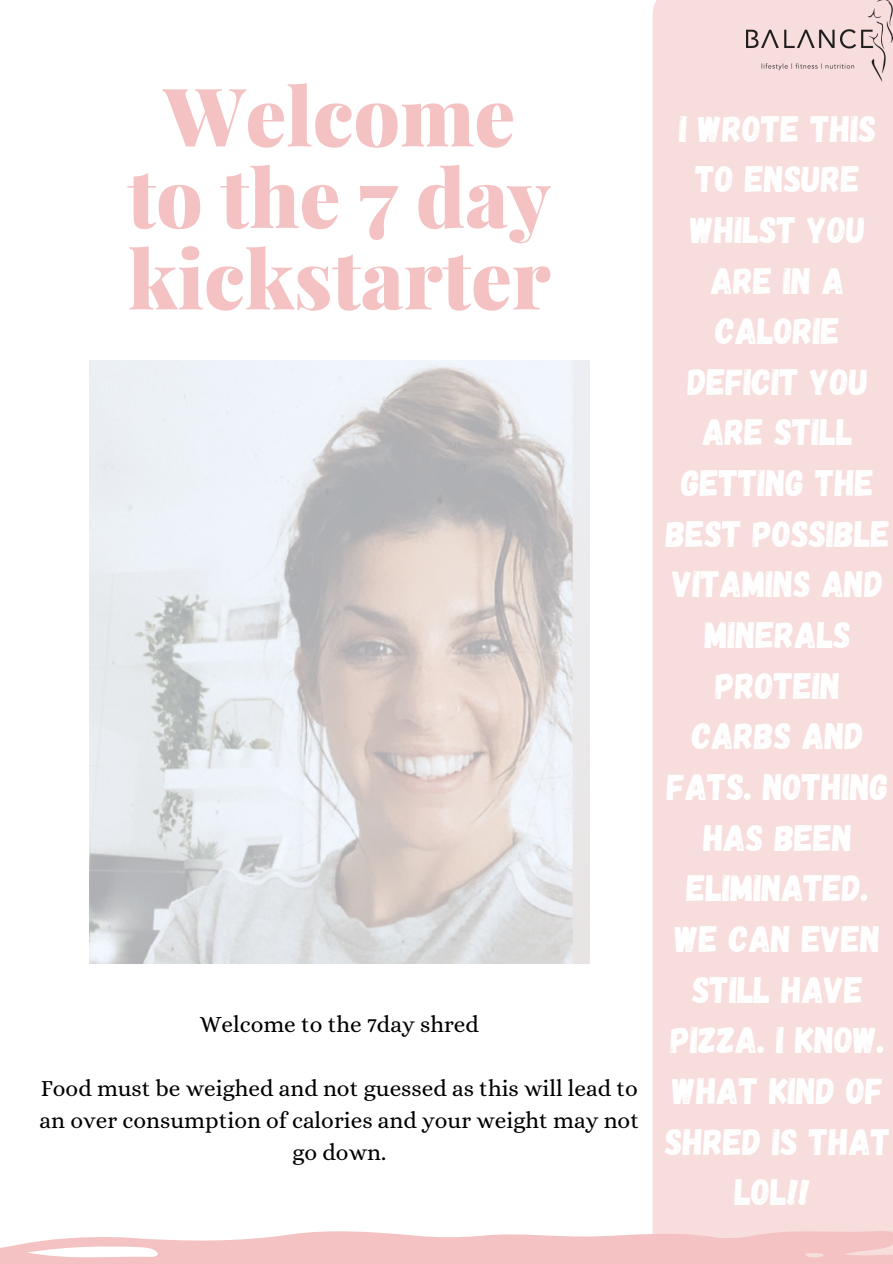
<style>
.page{position:relative;width:893px;height:1264px;background:#fff}
.page>*{position:absolute;margin:0;border:0;box-sizing:border-box;transform-origin:0 0}
.t1{font:900 80.85px/81.4px "Playfair Display";color:#f4c2c2}
.t2{font:36.75px/50.7px "Gagalin";color:#fff;text-align:center}
.t3{font:23.25px/32px "Alice";color:#000;text-align:center}
</style>
<div class="page">
<div style="left:652px;top:0;width:240px;height:1230px;background:#f8dddd"></div>
<svg style="left:0;top:1230px;width:892px;height:33px"></svg>
<img style="left:746px;top:0;width:146px;height:81px">
<img style="left:89px;top:360px;width:500px;height:603px">
<p class="t1" style="left:164px;top:72px;width:353px">Welcome</p>
<p class="t1" style="left:128px;top:154px;width:424px">to the 7 day kickstarter</p>
<p class="t3" style="left:200px;top:1008px;width:281px">Welcome to the 7day shred</p>
<p class="t3" style="left:40px;top:1072px;width:601px">Food must be weighed and not guessed as this will lead to an over consumption of calories and your weight may not go down.</p>
<p class="t2" style="left:665px;top:101px;width:227px">I WROTE THIS<br>TO ENSURE<br>WHILST YOU<br>ARE IN A<br>CALORIE<br>DEFICIT YOU<br>ARE STILL<br>GETTING THE<br>BEST POSSIBLE<br>VITAMINS AND<br>MINERALS<br>PROTEIN<br>CARBS AND<br>FATS. NOTHING<br>HAS BEEN<br>ELIMINATED.<br>WE CAN EVEN<br>STILL HAVE<br>PIZZA. I KNOW.<br>WHAT KIND OF<br>SHRED IS THAT<br>LOL!!</p>
</div>
